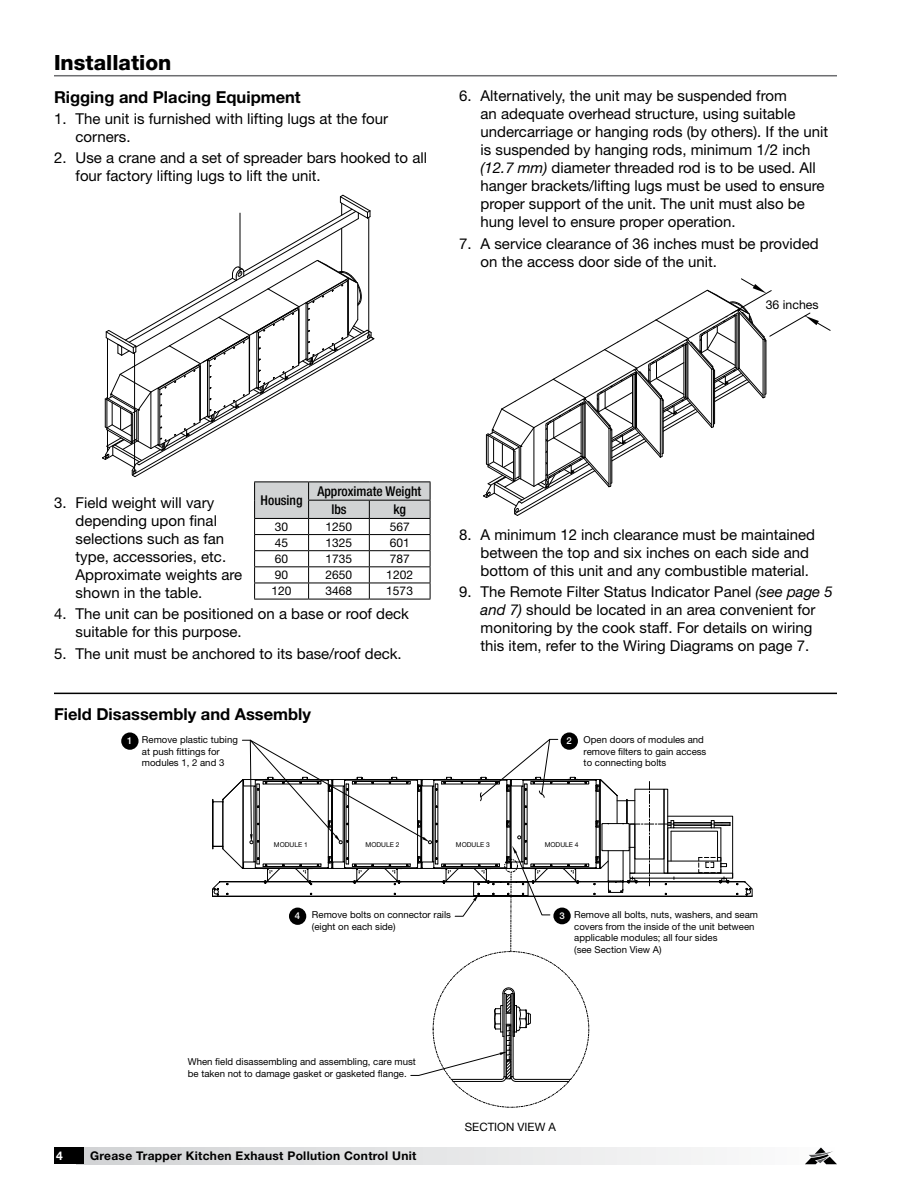
<style>
.page{position:relative;width:918px;height:1188px;background:#fff}
.page>*{position:absolute;margin:0;border:0;box-sizing:border-box;transform-origin:0 0}
.t1{font:800 21px "Helvetica Neue LT Std";color:#000}
.t2{font:700 16.5px "Helvetica Neue LT Std";color:#000}
.t3{font:15px/18px "Helvetica Neue LT Std";color:#000}
.t4{font:500 condensed 13.5px/18.3px "Helvetica Neue LT Std";color:#000}
.t5{font:12.3px "Helvetica Neue LT Std";color:#000}
.t6{font:12px "Helvetica Neue LT Std";color:#000}
.t7{font:700 12px "Helvetica Neue LT Std";letter-spacing:.025em;color:#000}
.t8{font:700 12px "Helvetica Neue LT Std";color:#fff}
.t9{font:11.55px "Helvetica Neue LT Std";color:#000}
.t10{font:9.6px/11.6px "Helvetica Neue LT Std";color:#000}
.t11{font:500 9.6px "Helvetica Neue LT Std";color:#fff}
.t12{font:500 9.3px "Helvetica Neue LT Std";color:#fff}
.t13{font:6.75px "Helvetica Neue LT Std";color:#000}
.s1{font-style:italic}
</style>
<div class="page">
<div style="left:77px;top:1148px;width:760px;height:16px;background:linear-gradient(to right,#d1d2d4,#fcfcfc)"></div>
<div style="left:54px;top:1148px;width:30px;height:16px;background:#000"></div>
<svg style="left:805px;top:1148px;width:32px;height:16px"></svg>
<hr style="left:54px;top:75px;width:783px;height:1px;background:#6d6e71">
<svg style="left:102px;top:194px;width:329px;height:405px"></svg>
<hr style="left:254px;top:599px;width:55px;height:1px;background:#000">
<hr style="left:309px;top:599px;width:60px;height:1px;background:#000">
<hr style="left:369px;top:599px;width:61px;height:1px;background:#000">
<svg style="left:483px;top:278px;width:348px;height:238px"></svg>
<hr style="left:516px;top:1081px;width:53px;height:1px;background:#000">
<hr style="left:516px;top:1079px;width:55px;height:1px;background:#000">
<svg style="left:410px;top:987px;width:121px;height:95px"></svg>
<svg style="left:212px;top:739px;width:541px;height:212px"></svg>
<div style="left:121px;top:732px;width:18px;height:18px;background:#000;border-radius:50%"></div>
<div style="left:561px;top:732px;width:17px;height:18px;background:#000;border-radius:50%"></div>
<div style="left:289px;top:908px;width:17px;height:17px;background:#000;border-radius:50%"></div>
<div style="left:553px;top:908px;width:18px;height:16px;background:#000;border-radius:50%"></div>
<div style="left:504px;top:859px;width:14px;height:13px;border:1px dashed #000;border-radius:50%"></div>
<hr style="left:54px;top:693px;width:783px;height:1px;background:#000">
<h1 class="t1" style="left:54px;top:50px;width:119px">Installation</h1>
<p class="t2" style="left:54px;top:86px;width:248px">Rigging and Placing Equipment</p>
<p class="t3" style="left:76px;top:109px;width:314px;text-indent:-22px">1. The unit is furnished with lifting lugs at the four corners.</p>
<p class="t3" style="left:76px;top:148px;width:353px;text-indent:-22px">2. Use a crane and a set of spreader bars hooked to all four factory lifting lugs to lift the unit.</p>
<p class="t3" style="left:481px;top:87px;width:349px;text-indent:-22px">6. Alternatively, the unit may be suspended from<br>an adequate overhead structure, using suitable undercarriage or hanging rods (by others). If the unit is suspended by hanging rods, minimum 1/2 inch <span class="s1">(12.7 mm)</span> diameter threaded rod is to be used. All hanger brackets/lifting lugs must be used to ensure proper support of the unit. The unit must also be hung level to ensure proper operation.</p>
<p class="t3" style="left:481px;top:234px;width:340px;text-indent:-22px">7. A service clearance of 36 inches must be provided on the access door side of the unit.</p>
<p class="t5" style="left:766px;top:297px;width:54px">36 inches</p>
<p class="t4" style="left:261px;top:491px;width:43px">Housing</p>
<p class="t4" style="left:331px;top:482px;width:91px;text-indent:-14px">Approximate Weight lbs</p>
<p class="t3" style="left:76px;top:494px;width:168px;text-indent:-22px">3. Field weight will vary depending upon final selections such as fan type, accessories, etc.<br>Approximate weights are shown in the table.</p>
<p class="t3" style="left:76px;top:605px;width:335px;text-indent:-22px">4. The unit can be positioned on a base or roof deck suitable for this purpose.</p>
<p class="t3" style="left:54px;top:644px;width:349px">5. The unit must be anchored to its base/roof deck.</p>
<p class="t4" style="left:393px;top:500px;width:14px">kg</p>
<p class="t6" style="left:275px;top:519px;width:15px">30</p>
<p class="t6" style="left:326px;top:519px;width:28px">1250</p>
<p class="t6" style="left:390px;top:519px;width:22px">567</p>
<p class="t6" style="left:275px;top:535px;width:15px">45</p>
<p class="t6" style="left:326px;top:535px;width:28px">1325</p>
<p class="t6" style="left:390px;top:535px;width:22px">601</p>
<p class="t6" style="left:275px;top:552px;width:15px">60</p>
<p class="t6" style="left:326px;top:552px;width:28px">1735</p>
<p class="t6" style="left:390px;top:552px;width:22px">787</p>
<p class="t6" style="left:275px;top:568px;width:15px">90</p>
<p class="t6" style="left:326px;top:568px;width:28px">2650</p>
<p class="t6" style="left:386px;top:568px;width:28px">1202</p>
<p class="t6" style="left:272px;top:584px;width:22px">120</p>
<p class="t6" style="left:326px;top:584px;width:28px">3468</p>
<p class="t6" style="left:386px;top:584px;width:28px">1573</p>
<p class="t2" style="left:54px;top:704px;width:259px">Field Disassembly and Assembly</p>
<p class="t3" style="left:481px;top:525px;width:336px;text-indent:-22px">8. A minimum 12 inch clearance must be maintained between the top and six inches on each side and bottom of this unit and any combustible material.</p>
<p class="t3" style="left:459px;top:583px;width:375px;text-align:center">9. The Remote Filter Status Indicator Panel <span class="s1">(see page 5 and 7)</span> should be located in an area convenient for monitoring by the cook staff. For details on wiring<br>this item, refer to the Wiring Diagrams on page 7.</p>
<p class="t10" style="left:142px;top:734px;width:97px">Remove plastic tubing at push fittings for modules 1, 2 and 3</p>
<p class="t10" style="left:584px;top:734px;width:124px">Open doors of modules and remove filters to gain access to connecting bolts</p>
<p class="t11" style="left:127px;top:735px;width:7px">1</p>
<p class="t11" style="left:567px;top:735px;width:7px">2</p>
<p class="t13" style="left:274px;top:840px;width:36px">MODULE 1</p>
<p class="t13" style="left:366px;top:840px;width:36px">MODULE 2</p>
<p class="t13" style="left:456px;top:840px;width:36px">MODULE 3</p>
<p class="t13" style="left:545px;top:840px;width:36px">MODULE 4</p>
<p class="t10" style="left:312px;top:909px;width:141px">Remove bolts on connector rails (eight on each side)</p>
<p class="t10" style="left:574px;top:909px;width:185px">Remove all bolts, nuts, washers, and seam covers from the inside of the unit between applicable modules; all four sides<br>(see Section View A)</p>
<p class="t11" style="left:295px;top:910px;width:7px">4</p>
<p class="t12" style="left:559px;top:910px;width:7px">3</p>
<p class="t10" style="left:188px;top:1056px;width:230px">When field disassembling and assembling, care must be taken not to damage gasket or gasketed flange.</p>
<p class="t8" style="left:56px;top:1148px;width:8px">4</p>
<p class="t7" style="left:90px;top:1148px;width:328px">Grease Trapper Kitchen Exhaust Pollution Control Unit</p>
<p class="t9" style="left:465px;top:1120px;width:93px">SECTION VIEW A</p>
</div>
